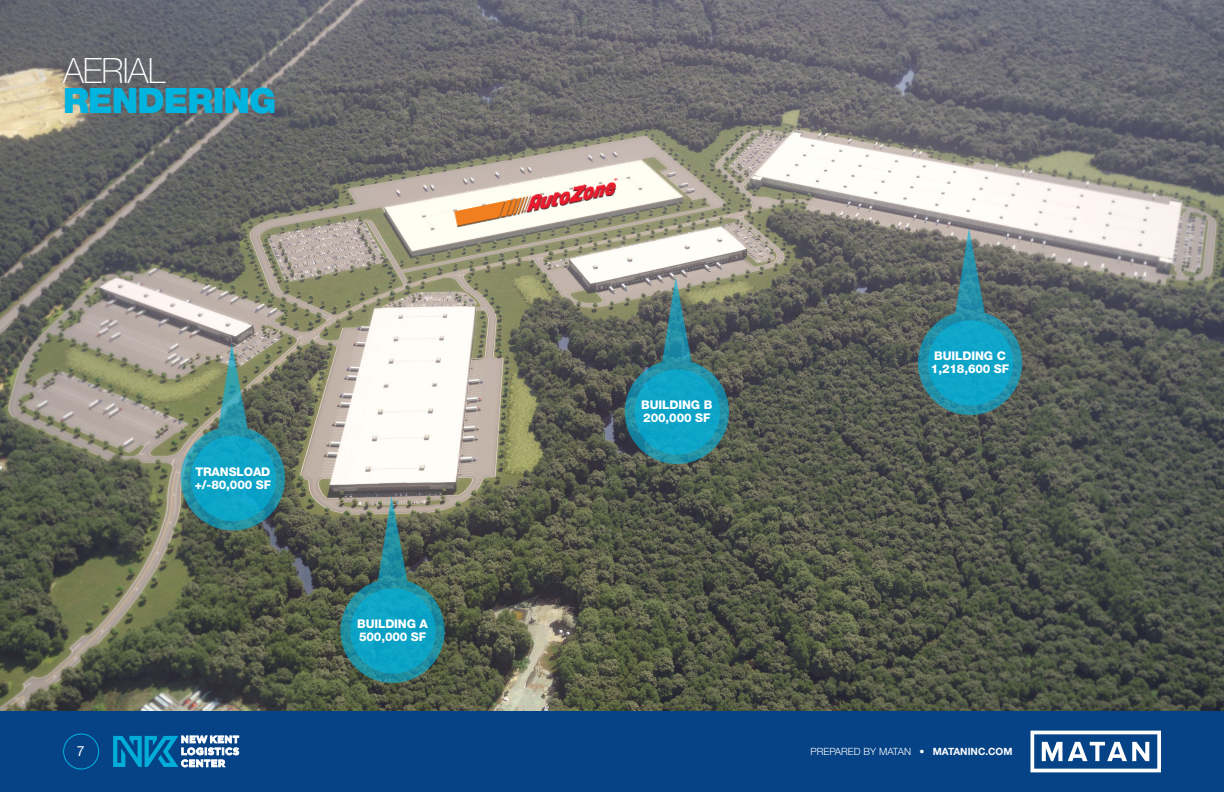
<style>
.page{position:relative;width:1224px;height:792px;background:#fff}
.page>*{position:absolute;margin:0;border:0;box-sizing:border-box;transform-origin:0 0}
.t1{font:900 35px "Helvetica Neue LT Std";letter-spacing:-.025em;color:#00b4e0}
.t2{font:100 35px "Helvetica Neue LT Std";letter-spacing:-.025em;color:#fff}
.t3{font:14px "Helvetica Neue LT Std";color:#fff}
.t4{font:800 12px "Helvetica Neue LT Std";letter-spacing:-.01em;color:#fff}
.t5{font:300 10px "Helvetica Neue LT Std";color:#fff}
.s1{font-family:"Avenir";font-weight:400}
.s2{font-weight:700}
</style>
<div class="page">
<img style="left:0;top:0;width:1224px;height:711px">
<img style="left:447px;top:178px;width:186px;height:111px">
<svg style="left:918px;top:311px;width:104px;height:104px;background:#238fa7"></svg>
<svg style="left:955px;top:228px;width:30px;height:85px;background:#538690"></svg>
<div style="left:928px;top:320px;width:85px;height:86px;background:#0ea5c9;border-radius:50%"></div>
<svg style="left:625px;top:360px;width:104px;height:104px;background:#228ea4"></svg>
<svg style="left:662px;top:277px;width:30px;height:85px;background:#51848b"></svg>
<div style="left:635px;top:369px;width:85px;height:86px;background:#0ea5c8;border-radius:50%"></div>
<svg style="left:341px;top:579px;width:104px;height:104px;background:#218d9e"></svg>
<svg style="left:378px;top:496px;width:29px;height:85px;background:#4e8485"></svg>
<div style="left:350px;top:588px;width:86px;height:86px;background:#0ca4c6;border-radius:50%"></div>
<svg style="left:181px;top:426px;width:104px;height:104px;background:#2591a5"></svg>
<svg style="left:218px;top:343px;width:30px;height:85px;background:#629591"></svg>
<div style="left:191px;top:436px;width:85px;height:85px;background:#0ea5c8;border-radius:50%"></div>
<div style="left:0;top:711px;width:1224px;height:81px;background:#054286"></div>
<svg style="left:1030px;top:731px;width:131px;height:41px"></svg>
<svg style="left:113px;top:736px;width:126px;height:31px"></svg>
<div style="left:63px;top:734px;width:36px;height:36px;border:1px solid #00b4e0;border-radius:50%"></div>
<p class="t2" style="left:63px;top:51px;width:104px">AERIAL</p>
<p class="t1" style="left:63px;top:80px;width:215px">RENDERING</p>
<p class="t4" style="left:195px;top:464px;width:77px">TRANSLOAD</p>
<p class="t4" style="left:195px;top:477px;width:78px">+/-80,000 SF</p>
<p class="t4" style="left:357px;top:617px;width:72px">BUILDING A</p>
<p class="t4" style="left:359px;top:630px;width:69px">500,000 SF</p>
<p class="t4" style="left:641px;top:398px;width:73px">BUILDING B</p>
<p class="t4" style="left:643px;top:411px;width:69px">200,000 SF</p>
<p class="t4" style="left:934px;top:349px;width:73px">BUILDING C</p>
<p class="t4" style="left:931px;top:362px;width:80px">1,218,600 SF</p>
<p class="t3" style="left:77px;top:743px;width:9px">7</p>
<p class="t5" style="left:810px;top:745px;width:204px">PREPARED BY MATAN <span class="s1">•</span> <span class="s2">MATANINC.COM</span></p>
</div>
